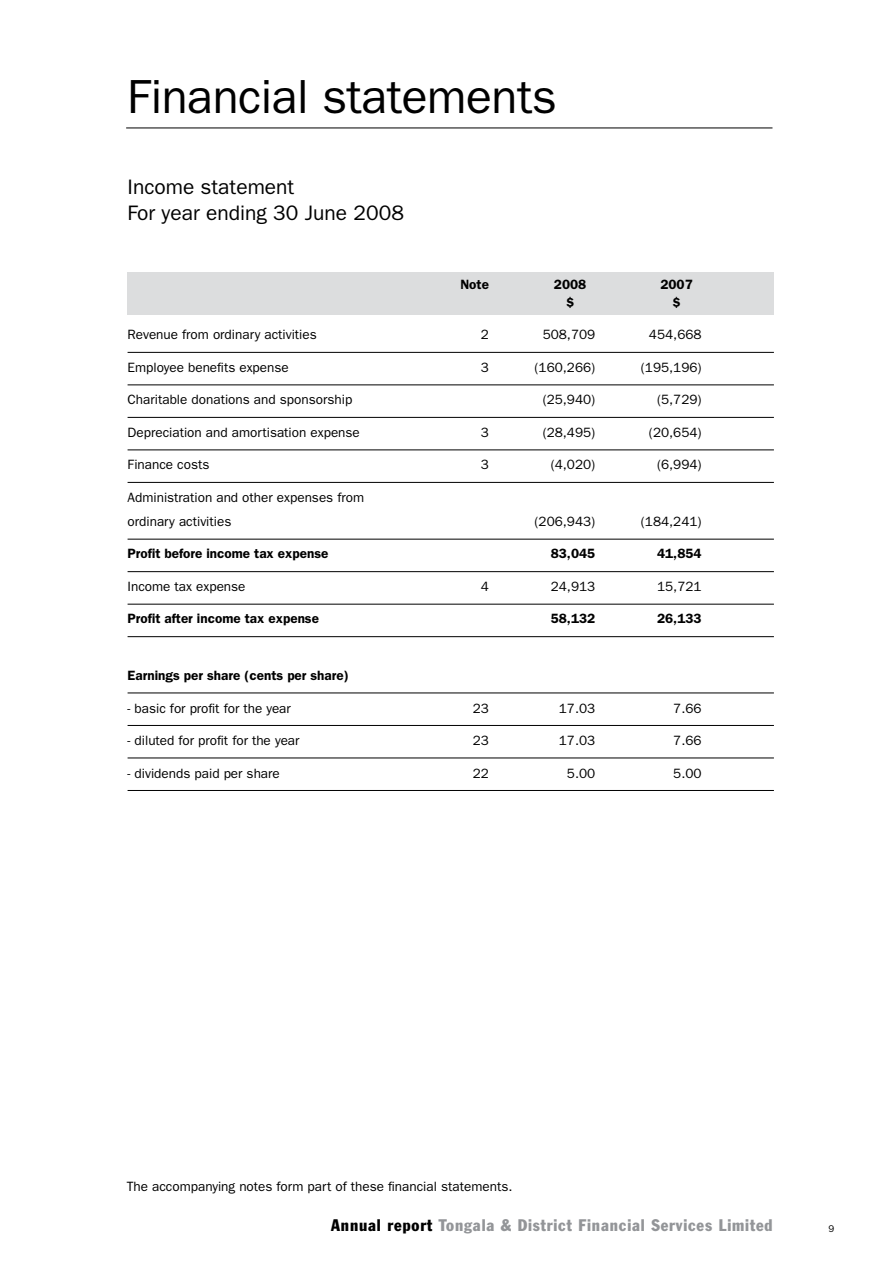
<style>
.page{position:relative;width:893px;height:1263px;background:#fff}
.page>*{position:absolute;margin:0;border:0;box-sizing:border-box;transform-origin:0 0}
.t1{font:48px "Franklin Gothic";letter-spacing:-.01em;color:#000}
.t2{font:21px/25.5px "Franklin Gothic";color:#000}
.t3{font:condensed 16.5px "Franklin Gothic";letter-spacing:.05em;color:#939598}
.t4{font:13.5px/24px "Franklin Gothic";color:#000}
.t5{font:600 13.5px "Franklin Gothic";color:#000}
.t6{font:9.75px "Franklin Gothic";color:#000}
.s1{color:#000}
</style>
<div class="page">
<div style="left:128px;top:272px;width:646px;height:43px;background:#dcddde"></div>
<hr style="left:126px;top:128px;width:646px;height:1px;background:#000">
<hr style="left:128px;top:352px;width:646px;height:1px;background:#000">
<hr style="left:128px;top:385px;width:646px;height:1px;background:#000">
<hr style="left:128px;top:417px;width:646px;height:1px;background:#000">
<hr style="left:128px;top:450px;width:646px;height:1px;background:#000">
<hr style="left:128px;top:482px;width:646px;height:1px;background:#000">
<hr style="left:128px;top:539px;width:646px;height:1px;background:#000">
<hr style="left:128px;top:571px;width:646px;height:1px;background:#000">
<hr style="left:128px;top:604px;width:646px;height:1px;background:#000">
<hr style="left:128px;top:636px;width:646px;height:1px;background:#000">
<hr style="left:128px;top:693px;width:646px;height:1px;background:#000">
<hr style="left:128px;top:725px;width:646px;height:1px;background:#000">
<hr style="left:128px;top:758px;width:646px;height:1px;background:#000">
<hr style="left:128px;top:790px;width:646px;height:1px;background:#000">
<h1 class="t1" style="left:127px;top:70px;width:431px">Financial statements</h1>
<h2 class="t2" style="left:128px;top:175px;width:278px">Income statement<br>For year ending 30 June 2008</h2>
<p class="t5" style="left:460px;top:276px;width:30px">Note</p>
<p class="t5" style="left:554px;top:276px;width:34px">2008</p>
<p class="t5" style="left:660px;top:276px;width:34px">2007</p>
<p class="t5" style="left:566px;top:294px;width:10px">$</p>
<p class="t5" style="left:673px;top:294px;width:10px">$</p>
<p class="t4" style="left:128px;top:323px;width:191px">Revenue from ordinary activities</p>
<p class="t4" style="left:481px;top:323px;width:10px">2</p>
<p class="t4" style="left:543px;top:323px;width:54px">508,709</p>
<p class="t4" style="left:649px;top:323px;width:54px">454,668</p>
<p class="t4" style="left:128px;top:355px;width:163px">Employee benefits expense</p>
<p class="t4" style="left:481px;top:355px;width:10px">3</p>
<p class="t4" style="left:535px;top:355px;width:62px">(160,266)</p>
<p class="t4" style="left:641px;top:355px;width:62px">(195,196)</p>
<p class="t4" style="left:128px;top:388px;width:226px">Charitable donations and sponsorship</p>
<p class="t4" style="left:543px;top:388px;width:54px">(25,940)</p>
<p class="t4" style="left:657px;top:388px;width:46px">(5,729)</p>
<p class="t4" style="left:128px;top:420px;width:234px">Depreciation and amortisation expense</p>
<p class="t4" style="left:481px;top:420px;width:10px">3</p>
<p class="t4" style="left:543px;top:420px;width:54px">(28,495)</p>
<p class="t4" style="left:649px;top:420px;width:54px">(20,654)</p>
<p class="t4" style="left:128px;top:453px;width:83px">Finance costs</p>
<p class="t4" style="left:481px;top:453px;width:10px">3</p>
<p class="t4" style="left:551px;top:453px;width:46px">(4,020)</p>
<p class="t4" style="left:657px;top:453px;width:46px">(6,994)</p>
<p class="t4" style="left:128px;top:485px;width:238px">Administration and other expenses from ordinary activities</p>
<p class="t4" style="left:535px;top:509px;width:62px">(206,943)</p>
<p class="t4" style="left:641px;top:509px;width:62px">(184,241)</p>
<p class="t5" style="left:128px;top:546px;width:202px">Profit before income tax expense</p>
<p class="t5" style="left:551px;top:546px;width:46px">83,045</p>
<p class="t5" style="left:657px;top:546px;width:46px">41,854</p>
<p class="t4" style="left:128px;top:574px;width:119px">Income tax expense</p>
<p class="t4" style="left:481px;top:574px;width:10px">4</p>
<p class="t4" style="left:551px;top:574px;width:46px">24,913</p>
<p class="t4" style="left:657px;top:574px;width:46px">15,721</p>
<p class="t5" style="left:128px;top:611px;width:193px">Profit after income tax expense</p>
<p class="t5" style="left:551px;top:611px;width:46px">58,132</p>
<p class="t5" style="left:657px;top:611px;width:46px">26,133</p>
<p class="t5" style="left:128px;top:667px;width:223px">Earnings per share (cents per share)</p>
<p class="t4" style="left:128px;top:696px;width:165px">- basic for profit for the year</p>
<p class="t4" style="left:473px;top:696px;width:18px">23</p>
<p class="t4" style="left:559px;top:696px;width:38px">17.03</p>
<p class="t4" style="left:673px;top:696px;width:30px">7.66</p>
<p class="t4" style="left:128px;top:728px;width:173px">- diluted for profit for the year</p>
<p class="t4" style="left:473px;top:728px;width:18px">23</p>
<p class="t4" style="left:559px;top:728px;width:38px">17.03</p>
<p class="t4" style="left:673px;top:728px;width:30px">7.66</p>
<p class="t4" style="left:128px;top:761px;width:154px">- dividends paid per share</p>
<p class="t4" style="left:473px;top:761px;width:18px">22</p>
<p class="t4" style="left:567px;top:761px;width:30px">5.00</p>
<p class="t4" style="left:673px;top:761px;width:30px">5.00</p>
<p class="t4" style="left:127px;top:1174px;width:387px">The accompanying notes form part of these financial statements.</p>
<p class="t3" style="left:331px;top:1214px;width:443px"><span class="s1">Annual report</span> Tongala &amp; District Financial Services Limited</p>
<p class="t6" style="left:828px;top:1223px;width:7px">9</p>
</div>
